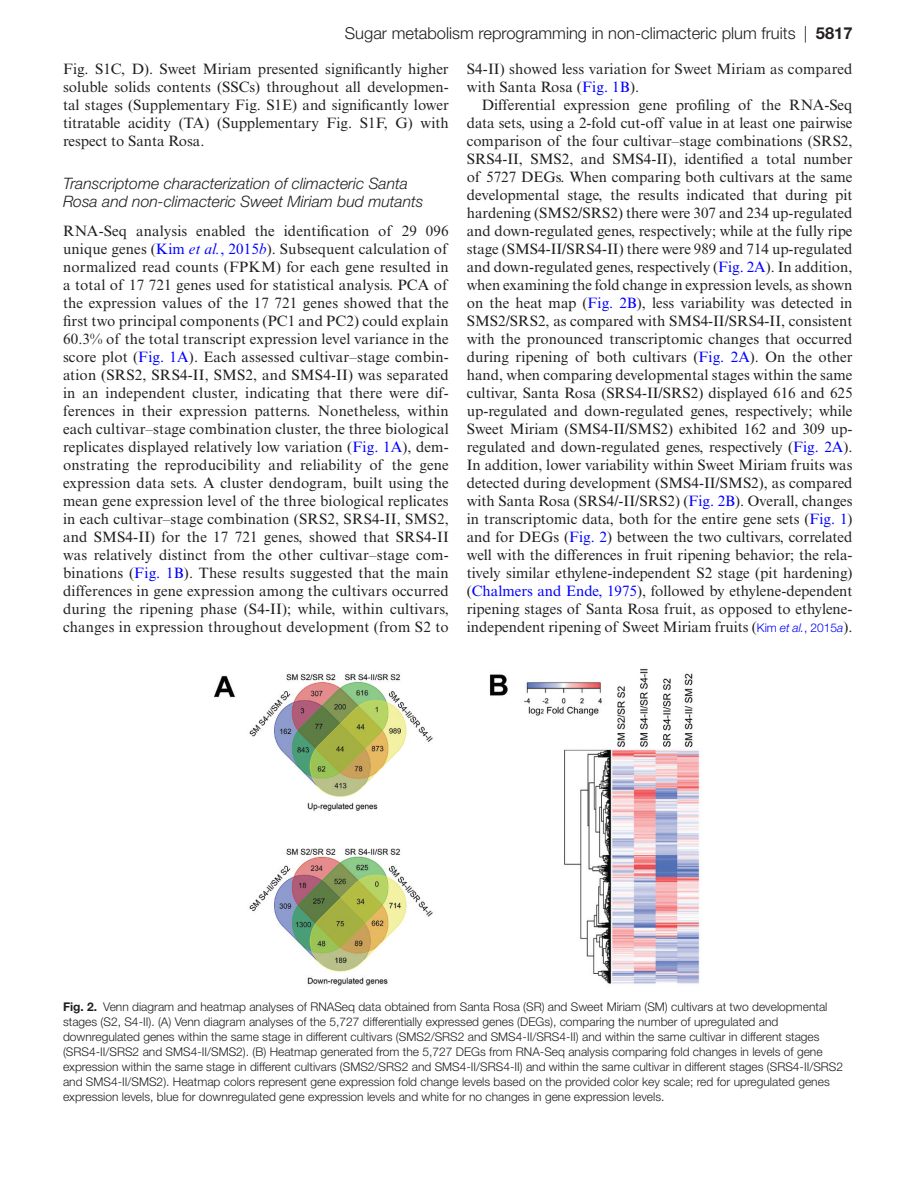
<style>
.page{position:relative;width:919px;height:1187px;background:#fff}
.page>*{position:absolute;margin:0;border:0;box-sizing:border-box;transform-origin:0 0}
.t1{font:300 16.5px "Helvetica Neue LT Std";color:#231f20}
.t2{font:italic 300 15.75px/18px "Helvetica Neue LT Std";color:#231f20}
.t3{font:15px/18px "Times New Roman MT Std";color:#231f20;text-align:justify}
.t4{font:300 12px/15px "Helvetica Neue LT Std";color:#231f20}
.s1{font-weight:700}
.s2{color:#00f}
.s3{font-style:italic;color:#00f}
.s4{font-family:"Helvetica Neue LT Std";font-weight:300;font-size:12px;color:#00f}
.s5{font-family:"Helvetica Neue LT Std";font-weight:300;font-style:italic;font-size:12px;color:#00f}
</style>
<div class="page">
<img style="left:214px;top:668px;width:486px;height:318px">
<p class="t1" style="left:345px;top:23px;width:509px">Sugar metabolism reprogramming in non-climacteric plum fruits | <span class="s1">5817</span></p>
<p class="t3" style="left:63px;top:60px;width:387px">Fig. S1C, D). Sweet Miriam presented significantly higher soluble solids contents (SSCs) throughout all developmen&shy;tal stages (Supplementary Fig. S1E) and significantly lower titratable acidity (TA) (Supplementary Fig. S1F, G) with respect to Santa Rosa.</p>
<p class="t2" style="left:63px;top:174px;width:362px">Transcriptome characterization of climacteric Santa<br>Rosa and non-climacteric Sweet Miriam bud mutants</p>
<p class="t3" style="left:63px;top:222px;width:387px">RNA-Seq analysis enabled the identification of 29 096 unique genes (<span class="s2">Kim</span> <span class="s3">et al.</span><span class="s2">, 2015</span><span class="s3">b</span>). Subsequent calculation of normalized read counts (FPKM) for each gene resulted in a total of 17 721 genes used for statistical analysis. PCA of the expression values of the 17 721 genes showed that the first two principal components (PC1 and PC2) could explain 60.3% of the total transcript expression level variance in the score plot (<span class="s2">Fig. 1A</span>). Each assessed cultivar–stage combin&shy;ation (SRS2, SRS4-II, SMS2, and SMS4-II) was separated in an independent cluster, indicating that there were dif&shy;ferences in their expression patterns. Nonetheless, within each cultivar–stage combination cluster, the three biological replicates displayed relatively low variation (<span class="s2">Fig. 1A</span>), dem&shy;onstrating the reproducibility and reliability of the gene expression data sets. A cluster dendogram, built using the mean gene expression level of the three biological replicates in each cultivar–stage combination (SRS2, SRS4-II, SMS2, and SMS4-II) for the 17 721 genes, showed that SRS4-II was relatively distinct from the other cultivar–stage com&shy;binations (<span class="s2">Fig. 1B</span>). These results suggested that the main differences in gene expression among the cultivars occurred during the ripening phase (S4-II); while, within cultivars, changes in expression throughout development (from S2 to</p>
<p class="t3" style="left:466px;top:60px;width:387px">S4-II) showed less variation for Sweet Miriam as compared with Santa Rosa (<span class="s2">Fig. 1B</span>).</p>
<p class="t3" style="left:466px;top:96px;width:387px;text-indent:15px">Differential expression gene profiling of the RNA-Seq data sets, using a 2-fold cut-off value in at least one pairwise comparison of the four cultivar–stage combinations (SRS2, SRS4-II, SMS2, and SMS4-II), identified a total number of 5727 DEGs. When comparing both cultivars at the same developmental stage, the results indicated that during pit hardening (SMS2/SRS2) there were 307 and 234 up-regulated and down-regulated genes, respectively; while at the fully ripe stage (SMS4-II/SRS4-II) there were 989 and 714 up-regulated and down-regulated genes, respectively (<span class="s2">Fig. 2A</span>). In addition, when examining the fold change in expression levels, as shown on the heat map (<span class="s2">Fig. 2B</span>), less variability was detected in SMS2/SRS2, as compared with SMS4-II/SRS4-II, consistent with the pronounced transcriptomic changes that occurred during ripening of both cultivars (<span class="s2">Fig. 2A</span>). On the other hand, when comparing developmental stages within the same cultivar, Santa Rosa (SRS4-II/SRS2) displayed 616 and 625 up-regulated and down-regulated genes, respectively; while Sweet Miriam (SMS4-II/SMS2) exhibited 162 and 309 up&shy;regulated and down-regulated genes, respectively (<span class="s2">Fig. 2A</span>).<br>In addition, lower variability within Sweet Miriam fruits was detected during development (SMS4-II/SMS2), as compared with Santa Rosa (SRS4/-II/SRS2) (<span class="s2">Fig. 2B</span>). Overall, changes in transcriptomic data, both for the entire gene sets (<span class="s2">Fig. 1</span>) and for DEGs (<span class="s2">Fig. 2</span>) between the two cultivars, correlated well with the differences in fruit ripening behavior; the rela&shy;tively similar ethylene-independent S2 stage (pit hardening) (<span class="s2">Chalmers and Ende, 1975</span>), followed by ethylene-dependent ripening stages of Santa Rosa fruit, as opposed to ethylene&shy;independent ripening of Sweet Miriam fruits (<span class="s4">Kim</span> <span class="s5">et al.</span><span class="s4">, 2015</span><span class="s5">a</span>).</p>
<p class="t4" style="left:63px;top:998px;width:781px"><span class="s1">Fig. 2.</span> Venn diagram and heatmap analyses of RNASeq data obtained from Santa Rosa (SR) and Sweet Miriam (SM) cultivars at two developmental stages (S2, S4-II). (A) Venn diagram analyses of the 5,727 differentially expressed genes (DEGs), comparing the number of upregulated and downregulated genes within the same stage in different cultivars (SMS2/SRS2 and SMS4-II/SRS4-II) and within the same cultivar in different stages (SRS4-II/SRS2 and SMS4-II/SMS2). (B) Heatmap generated from the 5,727 DEGs from RNA-Seq analysis comparing fold changes in levels of gene expression within the same stage in different cultivars (SMS2/SRS2 and SMS4-II/SRS4-II) and within the same cultivar in different stages (SRS4-II/SRS2 and SMS4-II/SMS2). Heatmap colors represent gene expression fold change levels based on the provided color key scale; red for upregulated genes expression levels, blue for downregulated gene expression levels and white for no changes in gene expression levels.</p>
</div>
